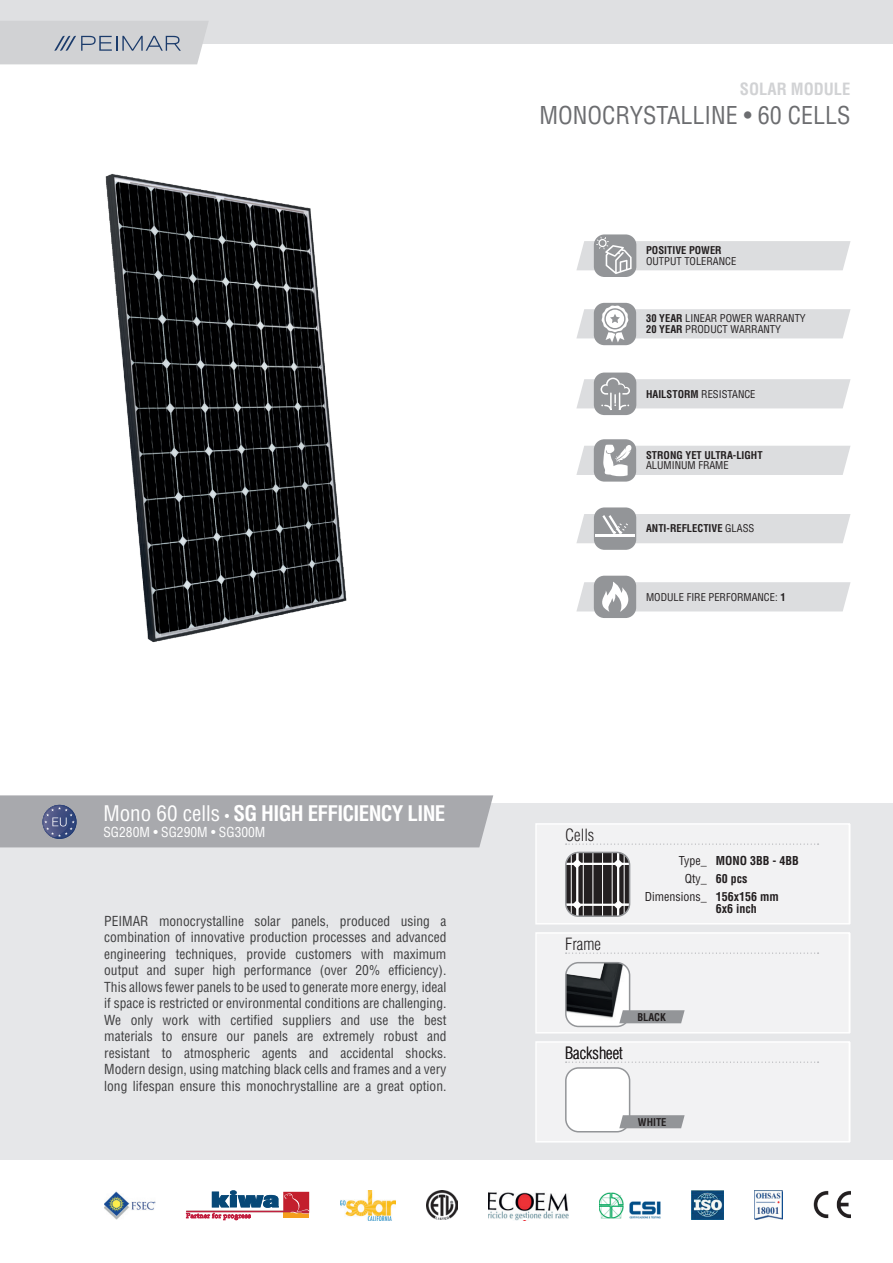
<style>
.page{position:relative;width:893px;height:1263px;background:#fff}
.page>*{position:absolute;margin:0;border:0;box-sizing:border-box;transform-origin:0 0}
.t1{font:condensed 24px "Helvetica LT Std";color:#6c6d70}
.t2{font:700 condensed 21px "Helvetica LT Std";letter-spacing:-.03em;color:#fff}
.t3{font:300 condensed 16.5px "Helvetica LT Std";color:#231f20}
.t4{font:700 condensed 16.5px "Helvetica LT Std";color:#d1d2d4}
.t5{font:condensed 13.5px/16.5px "Helvetica LT Std";color:#3e3e3f;text-align:justify}
.t6{font:condensed 13.5px "Helvetica LT Std";color:#fff}
.t7{font:700 condensed 12px/18px "Helvetica LT Std";color:#231f20}
.t8{font:condensed 12px/18px "Helvetica LT Std";color:#231f20;text-align:right}
.t9{font:condensed 10.5px/10.5px "Helvetica LT Std";color:#231f20}
.t10{font:700 condensed 10.5px "Helvetica LT Std";color:#231f20}
.s1{font-weight:400}
.s2{font-weight:400;font-size:13.5px}
.s3{font-weight:700}
</style>
<div class="page">
<div style="left:0;top:0;width:893px;height:43px;background:#dfe0e2"></div>
<svg style="left:0;top:21px;width:209px;height:43px"></svg>
<div style="left:0;top:803px;width:893px;height:357px;background:#e6e7e9"></div>
<div style="left:537px;top:1042px;width:313px;height:100px;background:#f2f2f3"></div>
<div style="left:535px;top:1041px;width:315px;height:101px;border:2px solid #fff"></div>
<div style="left:537px;top:933px;width:313px;height:100px;background:#f2f2f3"></div>
<div style="left:535px;top:932px;width:315px;height:101px;border:2px solid #fff"></div>
<div style="left:537px;top:824px;width:313px;height:100px;background:#f2f2f3"></div>
<div style="left:535px;top:823px;width:315px;height:101px;border:2px solid #fff"></div>
<img style="left:814px;top:1190px;width:36px;height:29px">
<img style="left:427px;top:1190px;width:30px;height:29px">
<svg style="left:186px;top:1190px;width:123px;height:30px"></svg>
<img style="left:104px;top:1191px;width:51px;height:29px">
<img style="left:488px;top:1192px;width:80px;height:28px">
<img style="left:599px;top:1192px;width:61px;height:27px">
<img style="left:691px;top:1190px;width:33px;height:30px">
<img style="left:755px;top:1190px;width:28px;height:30px">
<img style="left:340px;top:1191px;width:56px;height:29px">
<div style="left:566px;top:1068px;width:64px;height:64px;background:#fff;border-radius:13px"></div>
<div style="left:565px;top:1067px;width:65px;height:65px;border:2px solid #939598;border-radius:13px"></div>
<svg style="left:619px;top:1115px;width:66px;height:13px"></svg>
<svg style="left:0;top:795px;width:493px;height:52px;background:#a6a7ad"></svg>
<svg style="left:566px;top:1061px;width:253px;height:2px"></svg>
<svg style="left:566px;top:952px;width:253px;height:2px"></svg>
<svg style="left:566px;top:843px;width:253px;height:2px"></svg>
<svg style="left:566px;top:852px;width:63px;height:64px"></svg>
<div style="left:565px;top:852px;width:65px;height:65px;border:2px solid #939598;border-radius:13px"></div>
<img style="left:566px;top:963px;width:63px;height:63px">
<svg style="left:566px;top:963px;width:38px;height:15px"></svg>
<div style="left:565px;top:962px;width:65px;height:65px;border:2px solid #939598;border-radius:13px"></div>
<svg style="left:619px;top:1010px;width:66px;height:13px"></svg>
<img style="left:105px;top:173px;width:242px;height:470px">
<div style="left:594px;top:234px;width:42px;height:43px;background:#939598;border-radius:11px"></div>
<svg style="left:576px;top:237px;width:274px;height:37px"></svg>
<div style="left:594px;top:303px;width:42px;height:42px;background:#939598;border-radius:11px"></div>
<svg style="left:576px;top:305px;width:274px;height:37px"></svg>
<div style="left:594px;top:439px;width:42px;height:43px;background:#939598;border-radius:11px"></div>
<svg style="left:576px;top:445px;width:274px;height:31px"></svg>
<div style="left:594px;top:507px;width:42px;height:43px;background:#939598;border-radius:11px"></div>
<svg style="left:576px;top:513px;width:274px;height:30px"></svg>
<div style="left:594px;top:373px;width:42px;height:42px;background:#939598;border-radius:11px"></div>
<svg style="left:576px;top:378px;width:274px;height:33px"></svg>
<div style="left:594px;top:576px;width:42px;height:42px;background:#939598;border-radius:11px"></div>
<svg style="left:576px;top:582px;width:274px;height:30px;background:#d7d8da"></svg>
<h2 class="t2" style="left:103px;top:800px;width:343px"><span class="s1">Mono 60 cells</span> <span class="s2">•</span> SG HIGH EFFICIENCY LINE</h2>
<p class="t6" style="left:103px;top:824px;width:164px">SG280M • SG290M • SG300M</p>
<p class="t5" style="left:104px;top:913px;width:344px">PEIMAR monocrystalline solar panels, produced using a combination of innovative production processes and advanced engineering techniques, provide customers with maximum output and super high performance (over 20% efficiency).<br>This allows fewer panels to be used to generate more energy, ideal if space is restricted or environmental conditions are challenging.<br>We only work with certified suppliers and use the best materials to ensure our panels are extremely robust and resistant to atmospheric agents and accidental shocks.<br>Modern design, using matching black cells and frames and a very long lifespan ensure this monochrystalline are a great option.</p>
<p class="t4" style="left:740px;top:78px;width:112px">SOLAR MODULE</p>
<h1 class="t1" style="left:539px;top:100px;width:312px">MONOCRYSTALLINE • 60 CELLS</h1>
<p class="t10" style="left:646px;top:244px;width:77px">POSITIVE POWER</p>
<p class="t9" style="left:646px;top:256px;width:92px">OUTPUT TOLERANCE</p>
<p class="t9" style="left:646px;top:313px;width:161px"><span class="s3">30 YEAR</span> LINEAR POWER WARRANTY<br><span class="s3">20 YEAR</span> PRODUCT WARRANTY</p>
<p class="t9" style="left:646px;top:388px;width:111px"><span class="s3">HAILSTORM</span> RESISTANCE</p>
<p class="t10" style="left:646px;top:448px;width:118px">STRONG YET ULTRA-LIGHT</p>
<p class="t9" style="left:646px;top:460px;width:84px">ALUMINUM FRAME</p>
<p class="t10" style="left:646px;top:522px;width:110px">ANTI-REFLECTIVE <span class="s1">GLASS</span></p>
<p class="t9" style="left:646px;top:591px;width:141px">MODULE FIRE PERFORMANCE: <span class="s3">1</span></p>
<p class="t3" style="left:565px;top:825px;width:31px">Cells</p>
<p class="t3" style="left:565px;top:934px;width:37px">Frame</p>
<p class="t8" style="left:645px;top:851px;width:63px">Type_<br>Qty_<br>Dimensions_</p>
<p class="t7" style="left:716px;top:851px;width:85px">MONO 3BB - 4BB<br>60 pcs<br>156x156 mm</p>
<p class="t7" style="left:716px;top:899px;width:42px">6x6 inch</p>
<p class="t3" style="left:565px;top:1043px;width:59px">Backsheet</p>
<p class="t10" style="left:637px;top:1010px;width:30px">BLACK</p>
<p class="t10" style="left:638px;top:1115px;width:30px">WHITE</p>
</div>
